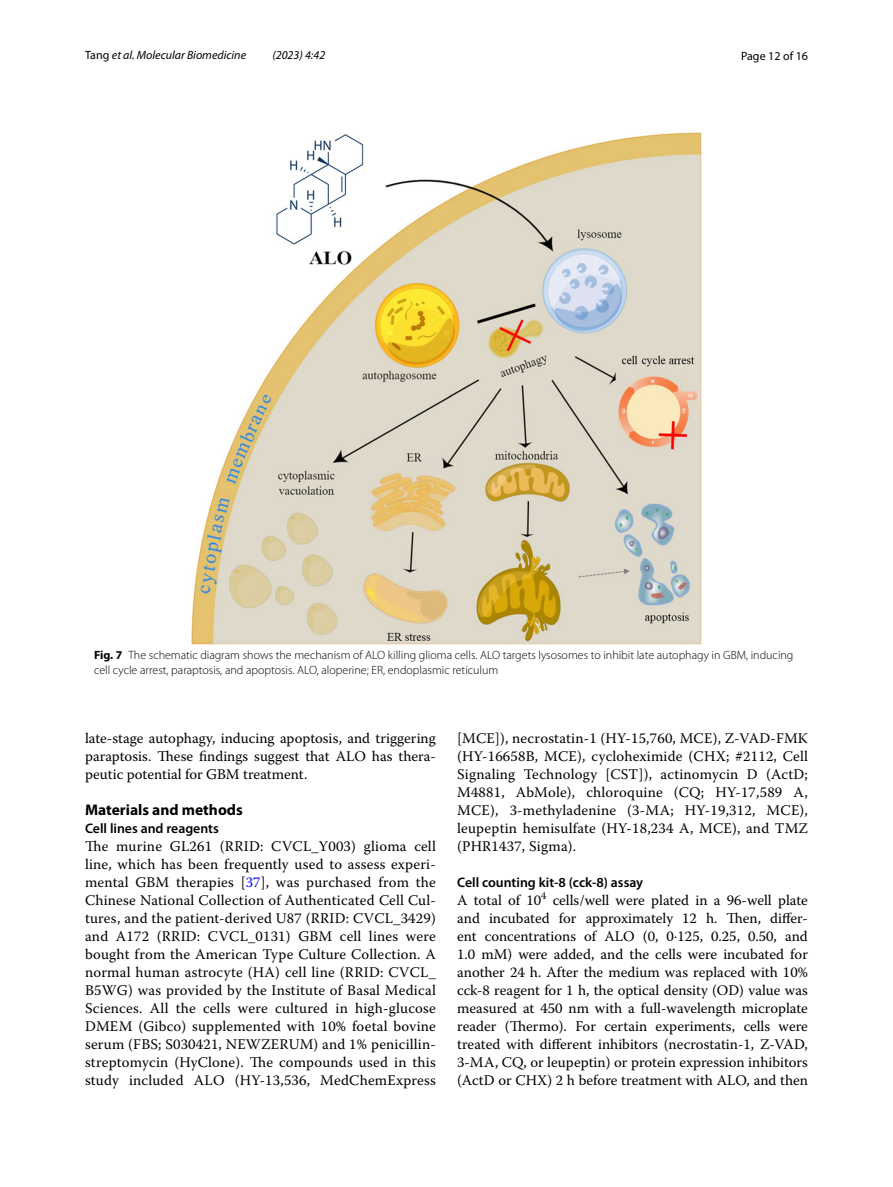
<style>
.page{position:relative;width:893px;height:1187px;background:#fff}
.page>*{position:absolute;margin:0;border:0;box-sizing:border-box;transform-origin:0 0}
.t1{font:700 15.45px "Myriad Pro";color:#000}
.t2{font:14.7px/18px "Warnock Pro";letter-spacing:.01em;color:#000;text-align:justify}
.t3{font:600 13.8px "Myriad Pro";color:#000}
.t4{font:300 12px/15px "Myriad Pro";color:#000}
.t5{font:italic 12px "Myriad Pro";color:#000}
.t6{font:12px "Myriad Pro";color:#000}
.s1{font-style:normal}
.s2{font-weight:700}
.s3{color:#00f}
.s4{font-family:"STIX"}
</style>
<div class="page">
<img style="left:191px;top:133px;width:511px;height:511px">
<p class="t5" style="left:85px;top:48px;width:163px"><span class="s1">Tang</span> et al. Molecular Biomedicine</p>
<p class="t5" style="left:272px;top:48px;width:54px">(2023) 4:42</p>
<p class="t6" style="left:741px;top:48px;width:68px">Page 12 of 16</p>
<p class="t4" style="left:94px;top:648px;width:701px"><span class="s2">Fig. 7</span> The schematic diagram shows the mechanism of ALO killing glioma cells. ALO targets lysosomes to inhibit late autophagy in GBM, inducing cell cycle arrest, paraptosis, and apoptosis. ALO, aloperine; ER, endoplasmic reticulum</p>
<p class="t2" style="left:85px;top:728px;width:352px">late-stage autophagy, inducing apoptosis, and triggering paraptosis. These findings suggest that ALO has thera&shy;peutic potential for GBM treatment.</p>
<p class="t1" style="left:85px;top:799px;width:159px">Materials and methods</p>
<p class="t3" style="left:85px;top:819px;width:135px">Cell lines and reagents</p>
<p class="t2" style="left:85px;top:836px;width:352px">The murine GL261 (RRID: CVCL_Y003) glioma cell line, which has been frequently used to assess experi&shy;mental GBM therapies [<span class="s3">37</span>], was purchased from the Chinese National Collection of Authenticated Cell Cul&shy;tures, and the patient-derived U87 (RRID: CVCL_3429) and A172 (RRID: CVCL_0131) GBM cell lines were bought from the American Type Culture Collection. A normal human astrocyte (HA) cell line (RRID: CVCL_ B5WG) was provided by the Institute of Basal Medical Sciences. All the cells were cultured in high-glucose DMEM (Gibco) supplemented with 10% foetal bovine serum (FBS; S030421, NEWZERUM) and 1% penicillin&shy;streptomycin (HyClone). The compounds used in this study included ALO (HY-13,536, MedChemExpress</p>
<p class="t2" style="left:457px;top:728px;width:352px">[MCE]), necrostatin-1 (HY-15,760, MCE), Z-VAD-FMK (HY-16658B, MCE), cycloheximide (CHX; #2112, Cell Signaling Technology [CST]), actinomycin D (ActD; M4881, AbMole), chloroquine (CQ; HY-17,589 A, MCE), 3-methyladenine (3-MA; HY-19,312, MCE), leupeptin hemisulfate (HY-18,234 A, MCE), and TMZ (PHR1437, Sigma).</p>
<p class="t3" style="left:457px;top:873px;width:188px">Cell counting kit‑8 (cck‑8) assay</p>
<p class="t2" style="left:457px;top:890px;width:352px">A total of 10<sup>4</sup> cells/well were plated in a 96-well plate and incubated for approximately 12 h. Then, differ&shy;ent concentrations of ALO (0, 0<span class="s4">·</span>125, 0.25, 0.50, and 1.0 mM) were added, and the cells were incubated for another 24 h. After the medium was replaced with 10% cck-8 reagent for 1 h, the optical density (OD) value was measured at 450 nm with a full-wavelength microplate reader (Thermo). For certain experiments, cells were treated with different inhibitors (necrostatin-1, Z-VAD, 3-MA, CQ, or leupeptin) or protein expression inhibitors (ActD or CHX) 2 h before treatment with ALO, and then</p>
</div>
